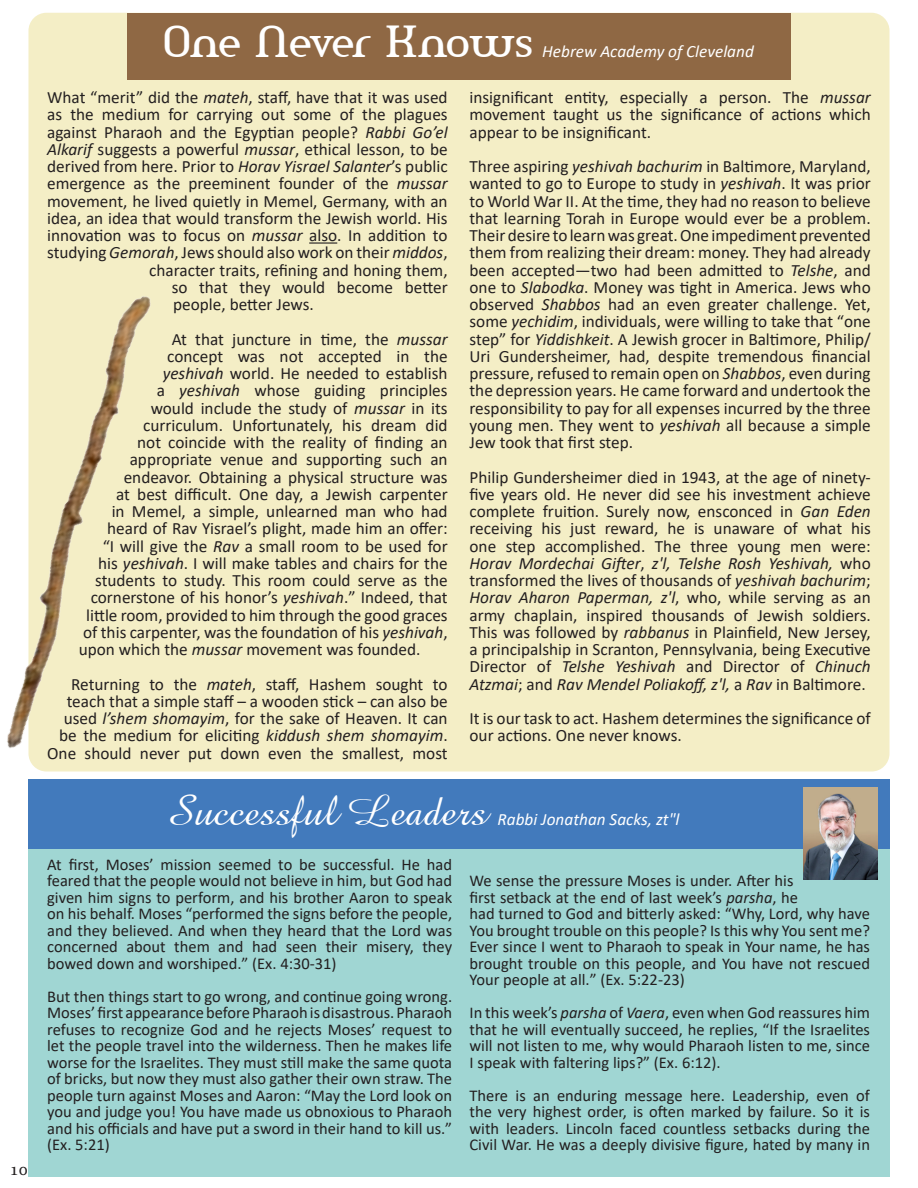
<style>
.page{position:relative;width:918px;height:1188px;background:#fff}
.page>*{position:absolute;margin:0;border:0;box-sizing:border-box;transform-origin:0 0}
.text{font:43.5px "Amazone BT";color:#fff}
.text-2{font:42px "Amerika";letter-spacing:-.035em;color:#fff}
.t1{font:18px "Adobe Hebrew";color:#231f20}
.text-3{font:17.25px/17.2px "Calibri";color:#231f20;text-align:justify}
.text-4{font:italic 17.25px "Calibri";color:#fff}
.text-5{font:16.5px/16.5px "Calibri";color:#231f20;text-align:justify}
.s1{font-style:italic}
</style>
<div class="page">
<div style="left:28px;top:779px;width:862px;height:398px;background:#a0d6d3"></div>
<div style="left:28px;top:779px;width:862px;height:69px;background:#427abc"></div>
<div style="left:28px;top:13px;width:862px;height:759px;background:#f4eec6;border-radius:18px"></div>
<div style="left:127px;top:13px;width:664px;height:66px;background:#8f6844"></div>
<img style="left:7px;top:216px;width:385px;height:556px">
<img style="left:803px;top:788px;width:75px;height:91px">
<p class="t1" style="left:10px;top:1159px;width:20px">10</p>
<p class="text-2" style="left:163px;top:13px;width:371px">One Never Knows</p>
<p class="text-4" style="left:542px;top:39px;width:213px">Hebrew Academy of Cleveland</p>
<p class="text-3" style="left:47px;top:88px;width:402px">What “merit” did the <span class="s1">mateh</span>, staff, have that it was used</p>
<p class="text-3" style="left:47px;top:106px;width:402px">as the medium for carrying out some of the plagues</p>
<p class="text-3" style="left:47px;top:123px;width:402px">against Pharaoh and the Egyptian people? <span class="s1">Rabbi Go’el</span></p>
<p class="text-3" style="left:47px;top:140px;width:402px"><span class="s1">Alkarif</span> suggests a powerful <span class="s1">mussar</span>, ethical lesson, to be</p>
<p class="text-3" style="left:47px;top:157px;width:402px">derived from here. Prior to <span class="s1">Horav Yisrael Salanter</span>’s public</p>
<p class="text-3" style="left:47px;top:175px;width:402px">emergence as the preeminent founder of the <span class="s1">mussar</span></p>
<p class="text-3" style="left:47px;top:192px;width:402px">movement, he lived quietly in Memel, Germany, with an</p>
<p class="text-3" style="left:47px;top:209px;width:402px">idea, an idea that would transform the Jewish world. His</p>
<p class="text-3" style="left:47px;top:226px;width:402px">innovation was to focus on <span class="s1">mussar</span> also. In addition to</p>
<p class="text-3" style="left:47px;top:244px;width:402px">studying <span class="s1">Gemorah</span>, Jews should also work on their <span class="s1">middos</span>,</p>
<p class="text-3" style="left:149px;top:261px;width:300px">character traits, refining and honing them,</p>
<p class="text-3" style="left:172px;top:278px;width:278px">so that they would become better</p>
<p class="text-3" style="left:173px;top:295px;width:142px">people, better Jews.</p>
<p class="text-3" style="left:172px;top:330px;width:277px">At that juncture in time, the <span class="s1">mussar</span></p>
<p class="text-3" style="left:167px;top:347px;width:282px">concept was not accepted in the</p>
<p class="text-3" style="left:163px;top:364px;width:286px"><span class="s1">yeshivah</span> world. He needed to establish</p>
<p class="text-3" style="left:157px;top:382px;width:292px">a <span class="s1">yeshivah</span> whose guiding principles</p>
<p class="text-3" style="left:151px;top:399px;width:298px">would include the study of <span class="s1">mussar</span> in its</p>
<p class="text-3" style="left:143px;top:416px;width:306px">curriculum. Unfortunately, his dream did</p>
<p class="text-3" style="left:137px;top:433px;width:312px">not coincide with the reality of finding an</p>
<p class="text-3" style="left:130px;top:451px;width:319px">appropriate venue and supporting such an</p>
<p class="text-3" style="left:124px;top:468px;width:325px">endeavor. Obtaining a physical structure was</p>
<p class="text-3" style="left:116px;top:485px;width:333px">at best difficult. One day, a Jewish carpenter</p>
<p class="text-3" style="left:112px;top:502px;width:337px">in Memel, a simple, unlearned man who had</p>
<p class="text-3" style="left:107px;top:520px;width:342px">heard of Rav Yisrael’s plight, made him an offer:</p>
<p class="text-3" style="left:103px;top:537px;width:346px">“I will give the <span class="s1">Rav</span> a small room to be used for</p>
<p class="text-3" style="left:98px;top:554px;width:351px">his <span class="s1">yeshivah</span>. I will make tables and chairs for the</p>
<p class="text-3" style="left:95px;top:571px;width:354px">students to study. This room could serve as the</p>
<p class="text-3" style="left:91px;top:589px;width:359px">cornerstone of his honor’s <span class="s1">yeshivah</span>.” Indeed, that</p>
<p class="text-3" style="left:86px;top:606px;width:363px">little room, provided to him through the good graces</p>
<p class="text-3" style="left:83px;top:623px;width:366px">of this carpenter, was the foundation of his <span class="s1">yeshivah</span>,</p>
<p class="text-3" style="left:79px;top:640px;width:343px">upon which the <span class="s1">mussar</span> movement was founded.</p>
<p class="text-3" style="left:47px;top:675px;width:402px;text-align:right">Returning to the <span class="s1">mateh</span>, staff, Hashem sought to teach that a simple staff – a wooden stick – can also be used <span class="s1">l’shem shomayim</span>, for the sake of Heaven. It can be the medium for eliciting <span class="s1">kiddush shem shomayim</span>.<br>One should never put down even the smallest, most</p>
<p class="text-3" style="left:470px;top:88px;width:403px">insignificant entity, especially a person. The <span class="s1">mussar </span>movement taught us the significance of actions which appear to be insignificant.</p>
<p class="text-3" style="left:470px;top:157px;width:403px">Three aspiring <span class="s1">yeshivah bachurim</span> in Baltimore, Maryland, wanted to go to Europe to study in <span class="s1">yeshivah</span>. It was prior to World War II. At the time, they had no reason to believe that learning Torah in Europe would ever be a problem.<br>Their desire to learn was great. One impediment prevented them from realizing their dream: money. They had already been accepted—two had been admitted to <span class="s1">Telshe</span>, and one to <span class="s1">Slabodka</span>. Money was tight in America. Jews who observed <span class="s1">Shabbos</span> had an even greater challenge. Yet, some <span class="s1">yechidim</span>, individuals, were willing to take that “one step” for <span class="s1">Yiddishkeit</span>. A Jewish grocer in Baltimore, Philip/ Uri Gundersheimer, had, despite tremendous financial pressure, refused to remain open on <span class="s1">Shabbos</span>, even during the depression years. He came forward and undertook the responsibility to pay for all expenses incurred by the three young men. They went to <span class="s1">yeshivah</span> all because a simple Jew took that first step.</p>
<p class="text-3" style="left:470px;top:468px;width:403px">Philip Gundersheimer died in 1943, at the age of ninety&shy;five years old. He never did see his investment achieve complete fruition. Surely now, ensconced in <span class="s1">Gan Eden </span>receiving his just reward, he is unaware of what his one step accomplished. The three young men were:<br><span class="s1">Horav Mordechai Gifter</span>, <span class="s1">z'l, Telshe Rosh Yeshivah,</span> who transformed the lives of thousands of <span class="s1">yeshivah bachurim</span>; <span class="s1">Horav Aharon Paperman, z'l</span>, who, while serving as an army chaplain, inspired thousands of Jewish soldiers.<br>This was followed by <span class="s1">rabbanus</span> in Plainfield, New Jersey, a principalship in Scranton, Pennsylvania, being Executive Director of <span class="s1">Telshe Yeshivah</span> and Director of <span class="s1">Chinuch Atzmai</span>; and <span class="s1">Rav Mendel Poliakoff, z'l,</span> a <span class="s1">Rav</span> in Baltimore.</p>
<p class="text-3" style="left:470px;top:709px;width:403px">It is our task to act. Hashem determines the significance of our actions. One never knows.</p>
<p class="text" style="left:166px;top:786px;width:323px">Successful Leaders</p>
<p class="text-4" style="left:497px;top:807px;width:184px">Rabbi Jonathan Sacks, zt"l</p>
<p class="text-5" style="left:47px;top:856px;width:407px">At first, Moses’ mission seemed to be successful. He had feared that the people would not believe in him, but God had given him signs to perform, and his brother Aaron to speak on his behalf. Moses “performed the signs before the people, and they believed. And when they heard that the Lord was concerned about them and had seen their misery, they bowed down and worshiped.” (Ex. 4:30-31)</p>
<p class="text-5" style="left:47px;top:988px;width:407px">But then things start to go wrong, and continue going wrong.<br>Moses’ first appearance before Pharaoh is disastrous. Pharaoh refuses to recognize God and he rejects Moses’ request to let the people travel into the wilderness. Then he makes life worse for the Israelites. They must still make the same quota of bricks, but now they must also gather their own straw. The people turn against Moses and Aaron: “May the Lord look on you and judge you! You have made us obnoxious to Pharaoh and his officials and have put a sword in their hand to kill us.” (Ex. 5:21)</p>
<p class="text-5" style="left:470px;top:872px;width:402px;text-align:left">We sense the pressure Moses is under. After his<br>first setback at the end of last week’s <span class="s1">parsha</span>, he<br>had turned to God and bitterly asked: “Why, Lord, why have You brought trouble on this people? Is this why You sent me?<br>Ever since I went to Pharaoh to speak in Your name, he has brought trouble on this people, and You have not rescued Your people at all.” (Ex. 5:22-23)</p>
<p class="text-5" style="left:470px;top:1004px;width:402px">In this week’s <span class="s1">parsha</span> of <span class="s1">Vaera</span>, even when God reassures him that he will eventually succeed, he replies, “If the Israelites will not listen to me, why would Pharaoh listen to me, since I speak with faltering lips?” (Ex. 6:12).</p>
<p class="text-5" style="left:470px;top:1087px;width:402px">There is an enduring message here. Leadership, even of the very highest order, is often marked by failure. So it is with leaders. Lincoln faced countless setbacks during the Civil War. He was a deeply divisive figure, hated by many in</p>
</div>
